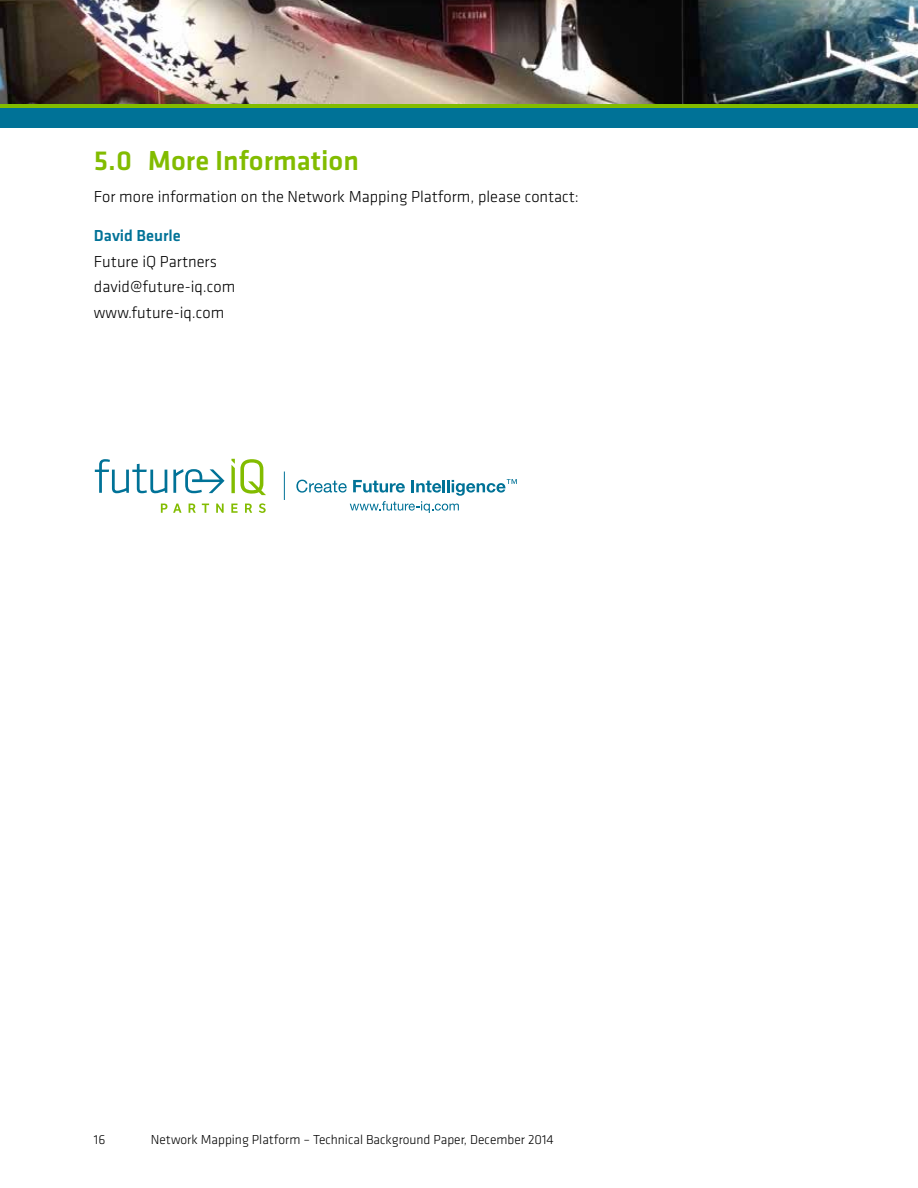
<style>
.page{position:relative;width:918px;height:1188px;background:#fff}
.page>*{position:absolute;margin:0;border:0;box-sizing:border-box;transform-origin:0 0}
.t1{font:500 28.5px "Klavika";color:#82bc00}
.t2{font:300 16.5px/25.5px "Klavika";color:#000}
.t3{font:500 16.5px "Klavika";color:#007297}
.t4{font:300 13.5px "Klavika";color:#000}
</style>
<div class="page">
<img style="left:0;top:0;width:918px;height:104px">
<svg style="left:0;top:104px;width:918px;height:5px;background:#68ad1e"></svg>
<div style="left:0;top:109px;width:918px;height:19px;background:#007297"></div>
<svg style="left:95px;top:459px;width:72px;height:34px"></svg>
<svg style="left:173px;top:469px;width:52px;height:24px"></svg>
<svg style="left:231px;top:459px;width:35px;height:36px"></svg>
<svg style="left:161px;top:504px;width:6px;height:9px"></svg>
<svg style="left:173px;top:504px;width:9px;height:9px"></svg>
<svg style="left:189px;top:504px;width:7px;height:9px"></svg>
<svg style="left:202px;top:504px;width:7px;height:9px"></svg>
<svg style="left:216px;top:504px;width:8px;height:9px"></svg>
<svg style="left:231px;top:504px;width:7px;height:9px"></svg>
<svg style="left:245px;top:504px;width:7px;height:9px"></svg>
<svg style="left:259px;top:503px;width:7px;height:10px"></svg>
<svg style="left:284px;top:472px;width:1px;height:28px"></svg>
<svg style="left:296px;top:479px;width:221px;height:34px"></svg>
<h1 class="t1" style="left:94px;top:141px;width:266px">5.0 More Information</h1>
<p class="t2" style="left:94px;top:184px;width:487px">For more information on the Network Mapping Platform, please contact:</p>
<p class="t3" style="left:94px;top:224px;width:88px">David Beurle</p>
<p class="t2" style="left:94px;top:248px;width:143px">Future iQ Partners david@future-iq.com www.future-iq.com</p>
<p class="t4" style="left:94px;top:1132px;width:13px">16</p>
<p class="t4" style="left:151px;top:1132px;width:404px">Network Mapping Platform – Technical Background Paper, December 2014</p>
</div>
